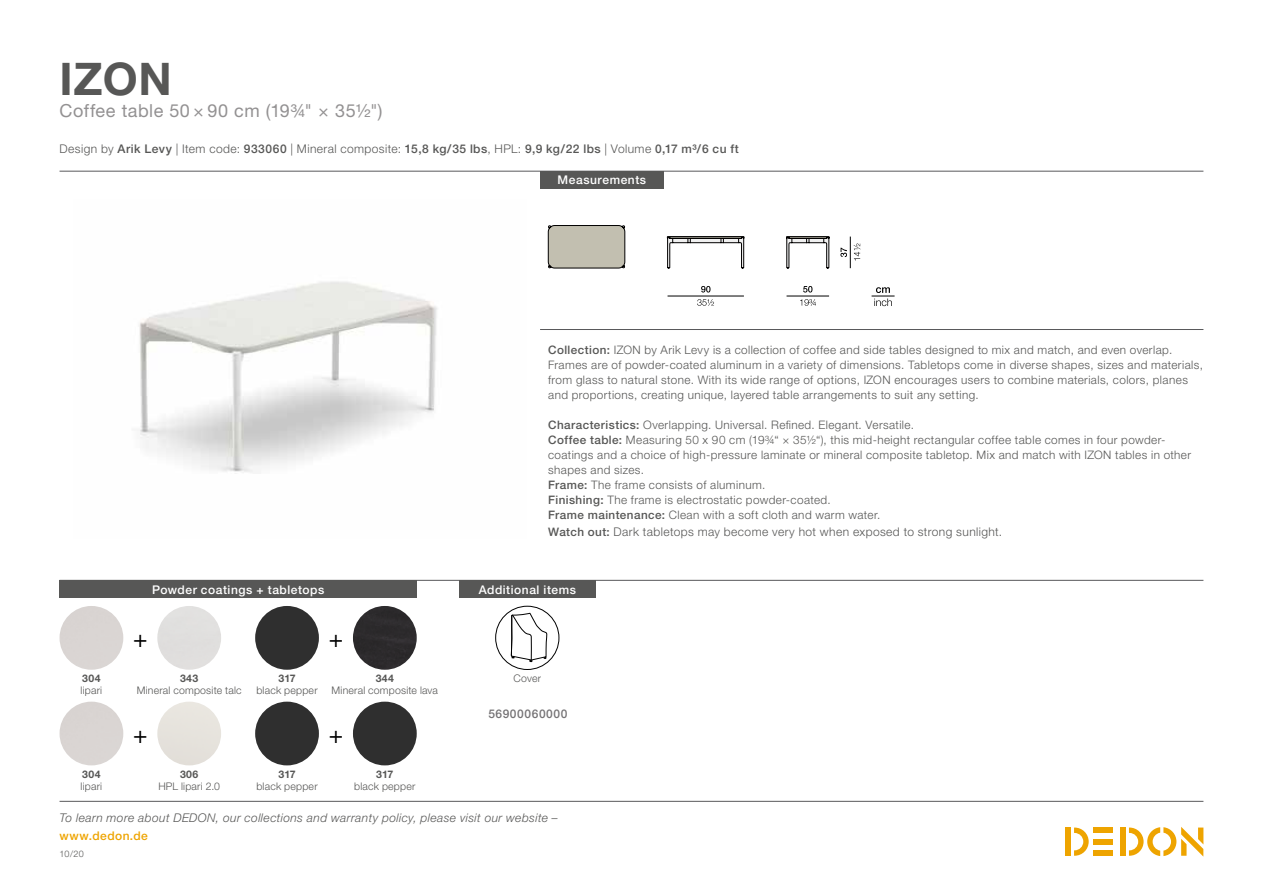
<style>
.page{position:relative;width:1263px;height:893px;background:#fff}
.page>*{position:absolute;margin:0;border:0;box-sizing:border-box;transform-origin:0 0}
.t1{font:700 45px "Helvetica Neue LT";color:#575756}
.t2{font:24px "Helvetica Neue LT";color:#000}
.t3{font:18px "Helvetica Neue LT";letter-spacing:.025em;color:#939192}
.t4{font:500 12px "Helvetica Neue LT";letter-spacing:.035em;color:#575756}
.t5{font:italic 300 12px "Helvetica Neue LT";letter-spacing:.035em;color:#575756}
.t6{font:300 12px "Helvetica Neue LT";letter-spacing:.035em;color:#575756}
.t7{font:500 12px "Helvetica Neue LT";letter-spacing:.045em;color:#fff}
.t8{font:500 12px "Helvetica Neue LT";letter-spacing:.035em;color:#eea400}
.t9{font:500 12px "Helvetica Neue LT";letter-spacing:.05em;color:#757375}
.t10{font:300 11.7px/15px "Helvetica Neue LT";letter-spacing:.035em;color:#575756}
.t11{font:300 10.5px "Helvetica Neue LT";letter-spacing:.02em;color:#575756}
.t12{font:700 10.5px "Helvetica Neue LT";letter-spacing:.04em;color:#575756}
.t13{font:300 9px "Helvetica Neue LT";color:#575756}
.s1{font-weight:300}
.s2{font-weight:500}
.s3{font-weight:500;font-size:11.7px}
</style>
<div class="page">
<div style="left:1120px;top:827px;width:5px;height:29px;background:#eea400"></div>
<div style="left:1094px;top:827px;width:19px;height:6px;background:#eea400"></div>
<div style="left:1094px;top:850px;width:19px;height:6px;background:#eea400"></div>
<div style="left:1094px;top:839px;width:19px;height:5px;background:#eea400"></div>
<svg style="left:1074px;top:827px;width:15px;height:29px"></svg>
<div style="left:1065px;top:827px;width:6px;height:29px;background:#eea400"></div>
<svg style="left:1129px;top:827px;width:74px;height:29px"></svg>
<hr style="left:60px;top:801px;width:1143px;height:1px;background:#59595b">
<img style="left:139px;top:281px;width:298px;height:192px">
<hr style="left:60px;top:580px;width:1143px;height:1px;background:#59595b">
<hr style="left:60px;top:171px;width:1143px;height:1px;background:#59595b">
<hr style="left:540px;top:329px;width:663px;height:1px;background:#59595b">
<div style="left:540px;top:171px;width:124px;height:17px;background:#575756"></div>
<div style="left:459px;top:580px;width:136px;height:17px;background:#575756"></div>
<div style="left:495px;top:606px;width:64px;height:64px;border:1px solid #000;border-radius:50%"></div>
<svg style="left:511px;top:613px;width:36px;height:49px"></svg>
<svg style="left:871px;top:287px;width:23px;height:19px"></svg>
<hr style="left:786px;top:296px;width:43px;height:1px;background:#010000">
<svg style="left:803px;top:286px;width:9px;height:6px"></svg>
<svg style="left:800px;top:299px;width:16px;height:7px"></svg>
<hr style="left:850px;top:237px;width:1px;height:31px;background:#010000">
<svg style="left:840px;top:248px;width:7px;height:9px"></svg>
<svg style="left:854px;top:244px;width:6px;height:17px"></svg>
<hr style="left:667px;top:296px;width:77px;height:1px;background:#010000">
<svg style="left:701px;top:286px;width:9px;height:6px"></svg>
<svg style="left:697px;top:299px;width:17px;height:7px"></svg>
<svg style="left:786px;top:236px;width:43px;height:33px"></svg>
<svg style="left:667px;top:236px;width:77px;height:33px"></svg>
<svg style="left:548px;top:225px;width:77px;height:43px;background:#b6b3a5"></svg>
<div style="left:60px;top:580px;width:357px;height:17px;background:#575756"></div>
<div style="left:157px;top:702px;width:64px;height:63px;background:#e6e3dd;border-radius:32px"></div>
<div style="left:255px;top:702px;width:64px;height:63px;background:#2f2f2f;border-radius:32px"></div>
<div style="left:353px;top:702px;width:64px;height:63px;background:#2f2f2f;border-radius:32px"></div>
<div style="left:353px;top:606px;width:64px;height:64px;background:#2c2a2c;border-radius:32px"></div>
<div style="left:255px;top:606px;width:64px;height:64px;background:#2f2f2f;border-radius:32px"></div>
<div style="left:157px;top:606px;width:64px;height:64px;background:#e0dfde;border-radius:32px"></div>
<div style="left:60px;top:606px;width:63px;height:64px;background:#dad5d3;border-radius:32px"></div>
<h1 class="t1" style="left:60px;top:51px;width:114px">IZON</h1>
<h3 class="t3" style="left:60px;top:100px;width:325px">Coffee table 50 × 90 cm (19¾" × 35½")</h3>
<p class="t4" style="left:60px;top:142px;width:681px"><span class="s1">Design by</span> Arik Levy <span class="s1">| Item code:</span> 933060 <span class="s1">| Mineral composite:</span> 15,8 kg/35 lbs<span class="s1">, HPL:</span> 9,9 kg/22 lbs <span class="s1">| Volume</span> 0,17 m³/6 cu ft</p>
<p class="t7" style="left:558px;top:173px;width:90px">Measurements</p>
<p class="t12" style="left:82px;top:672px;width:20px">304</p>
<p class="t11" style="left:81px;top:684px;width:23px">lipari</p>
<p class="t12" style="left:82px;top:768px;width:20px">304</p>
<p class="t11" style="left:81px;top:780px;width:23px">lipari</p>
<p class="t7" style="left:152px;top:582px;width:174px">Powder coatings + tabletops</p>
<h2 class="t2" style="left:133px;top:624px;width:16px">+</h2>
<h2 class="t2" style="left:329px;top:624px;width:16px">+</h2>
<p class="t12" style="left:180px;top:672px;width:20px">343</p>
<p class="t11" style="left:137px;top:684px;width:106px">Mineral composite talc</p>
<p class="t12" style="left:278px;top:672px;width:19px">317</p>
<p class="t11" style="left:256px;top:684px;width:63px">black pepper</p>
<p class="t12" style="left:376px;top:672px;width:20px">344</p>
<p class="t11" style="left:332px;top:684px;width:108px">Mineral composite lava</p>
<h2 class="t2" style="left:133px;top:720px;width:16px">+</h2>
<h2 class="t2" style="left:329px;top:720px;width:16px">+</h2>
<p class="t12" style="left:180px;top:768px;width:20px">306</p>
<p class="t11" style="left:158px;top:780px;width:63px">HPL lipari 2.0</p>
<p class="t12" style="left:278px;top:768px;width:19px">317</p>
<p class="t11" style="left:256px;top:780px;width:63px">black pepper</p>
<p class="t12" style="left:376px;top:768px;width:19px">317</p>
<p class="t11" style="left:354px;top:780px;width:63px">black pepper</p>
<p class="t10" style="left:548px;top:342px;width:656px"><span class="s2">Collection:</span> IZON by Arik Levy is a collection of coffee and side tables designed to mix and match, and even overlap.<br>Frames are of powder-coated aluminum in a variety of dimensions. Tabletops come in diverse shapes, sizes and materials, from glass to natural stone. With its wide range of options, IZON encourages users to combine materials, colors, planes and proportions, creating unique, layered table arrangements to suit any setting.</p>
<p class="t10" style="left:548px;top:417px;width:644px"><span class="s2">Characteristics:</span> Overlapping. Universal. Refined. Elegant. Versatile.<br><span class="s2">Coffee table:</span> Measuring 50 x 90 cm (19¾“ × 35½“), this mid-height rectangular coffee table comes in four powder&shy;coatings and a choice of high-pressure laminate or mineral composite tabletop. Mix and match with IZON tables in other shapes and sizes.<br><span class="s2">Frame:</span> The frame consists of aluminum.<br><span class="s2">Finishing:</span> The frame is electrostatic powder-coated.<br><span class="s2">Frame maintenance:</span> Clean with a soft cloth and warm water.</p>
<p class="t6" style="left:548px;top:524px;width:456px"><span class="s3">Watch out:</span> Dark tabletops may become very hot when exposed to strong sunlight.</p>
<p class="t7" style="left:479px;top:582px;width:99px">Additional items</p>
<p class="t11" style="left:514px;top:672px;width:29px">Cover</p>
<p class="t9" style="left:488px;top:707px;width:81px">56900060000</p>
<p class="t5" style="left:60px;top:811px;width:500px">To learn more about DEDON, our collections and warranty policy, please visit our website –</p>
<p class="t8" style="left:60px;top:829px;width:90px">www.dedon.de</p>
<p class="t13" style="left:60px;top:848px;width:26px">10/20</p>
</div>
